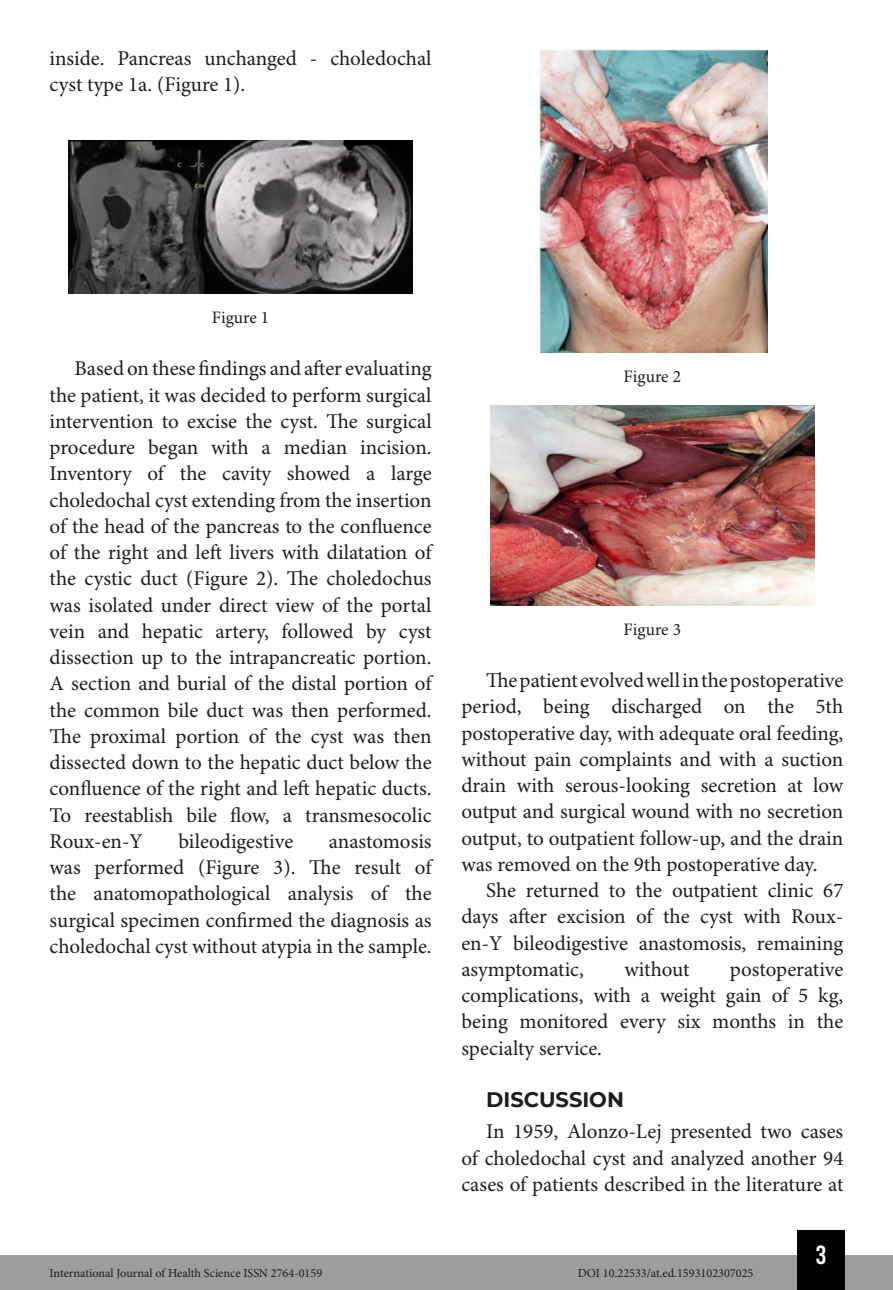
<style>
.page{position:relative;width:893px;height:1290px;background:#fff}
.page>*{position:absolute;margin:0;border:0;box-sizing:border-box;transform-origin:0 0}
.t1{font:26.25px "Bebas Kai";color:#fff}
.t2{font:21px/26.2px "Minion Pro";color:#1d1d1b;text-align:justify}
.t3{font:700 21px "Montserrat";color:#1d1d1b}
.t4{font:17.5px "Minion Pro";color:#1d1d1b}
.t5{font:12.25px "Minion Pro";color:#1d1d1b}
</style>
<div class="page">
<div style="left:0;top:1255px;width:893px;height:35px;background:#9d9d9d"></div>
<div style="left:797px;top:1230px;width:48px;height:60px;background:#000"></div>
<img style="left:69px;top:141px;width:344px;height:152px">
<img style="left:539px;top:50px;width:228px;height:302px">
<img style="left:490px;top:405px;width:325px;height:200px">
<p class="t2" style="left:50px;top:46px;width:383px">inside. Pancreas unchanged - choledochal cyst type 1a. (Figure 1).</p>
<p class="t4" style="left:212px;top:307px;width:59px">Figure 1</p>
<p class="t2" style="left:50px;top:356px;width:384px;text-indent:25px">Based on these findings and after evaluating the patient, it was decided to perform surgical intervention to excise the cyst. The surgical procedure began with a median incision.<br>Inventory of the cavity showed a large choledochal cyst extending from the insertion of the head of the pancreas to the confluence of the right and left livers with dilatation of the cystic duct (Figure 2). The choledochus was isolated under direct view of the portal vein and hepatic artery, followed by cyst dissection up to the intrapancreatic portion.<br>A section and burial of the distal portion of the common bile duct was then performed.<br>The proximal portion of the cyst was then dissected down to the hepatic duct below the confluence of the right and left hepatic ducts.<br>To reestablish bile flow, a transmesocolic Roux-en-Y</p>
<p class="t2" style="left:179px;top:829px;width:116px">bileodigestive</p>
<p class="t2" style="left:50px;top:829px;width:383px;text-indent:279px">anastomosis was performed (Figure 3). The result of the anatomopathological analysis of the surgical specimen confirmed the diagnosis as choledochal cyst without atypia in the sample.</p>
<p class="t4" style="left:624px;top:366px;width:59px">Figure 2</p>
<p class="t4" style="left:624px;top:618px;width:59px">Figure 3</p>
<p class="t2" style="left:461px;top:668px;width:384px;text-indent:25px">The patient evolved well in the postoperative period, being discharged on the 5th postoperative day, with adequate oral feeding, without pain complaints and with a suction drain with serous-looking secretion at low output and surgical wound with no secretion output, to outpatient follow-up, and the drain was removed on the 9th postoperative day.</p>
<p class="t2" style="left:461px;top:878px;width:384px;text-indent:25px">She returned to the outpatient clinic 67 days after excision of the cyst with Roux&shy;en-Y bileodigestive anastomosis, remaining asymptomatic,</p>
<p class="t2" style="left:624px;top:957px;width:67px">without</p>
<p class="t2" style="left:461px;top:957px;width:383px;text-indent:269px">postoperative complications, with a weight gain of 5 kg, being monitored every six months in the specialty service.</p>
<p class="t3" style="left:486px;top:1084px;width:139px">DISCUSSION</p>
<p class="t2" style="left:461px;top:1119px;width:384px;text-indent:25px">In 1959, Alonzo-Lej presented two cases of choledochal cyst and analyzed another 94 cases of patients described in the literature at</p>
<p class="t1" style="left:816px;top:1241px;width:12px">3</p>
<p class="t5" style="left:50px;top:1266px;width:274px">International Journal of Health Science ISSN 2764-0159</p>
<p class="t5" style="left:578px;top:1266px;width:177px">DOI 10.22533/at.ed.1593102307025</p>
</div>
